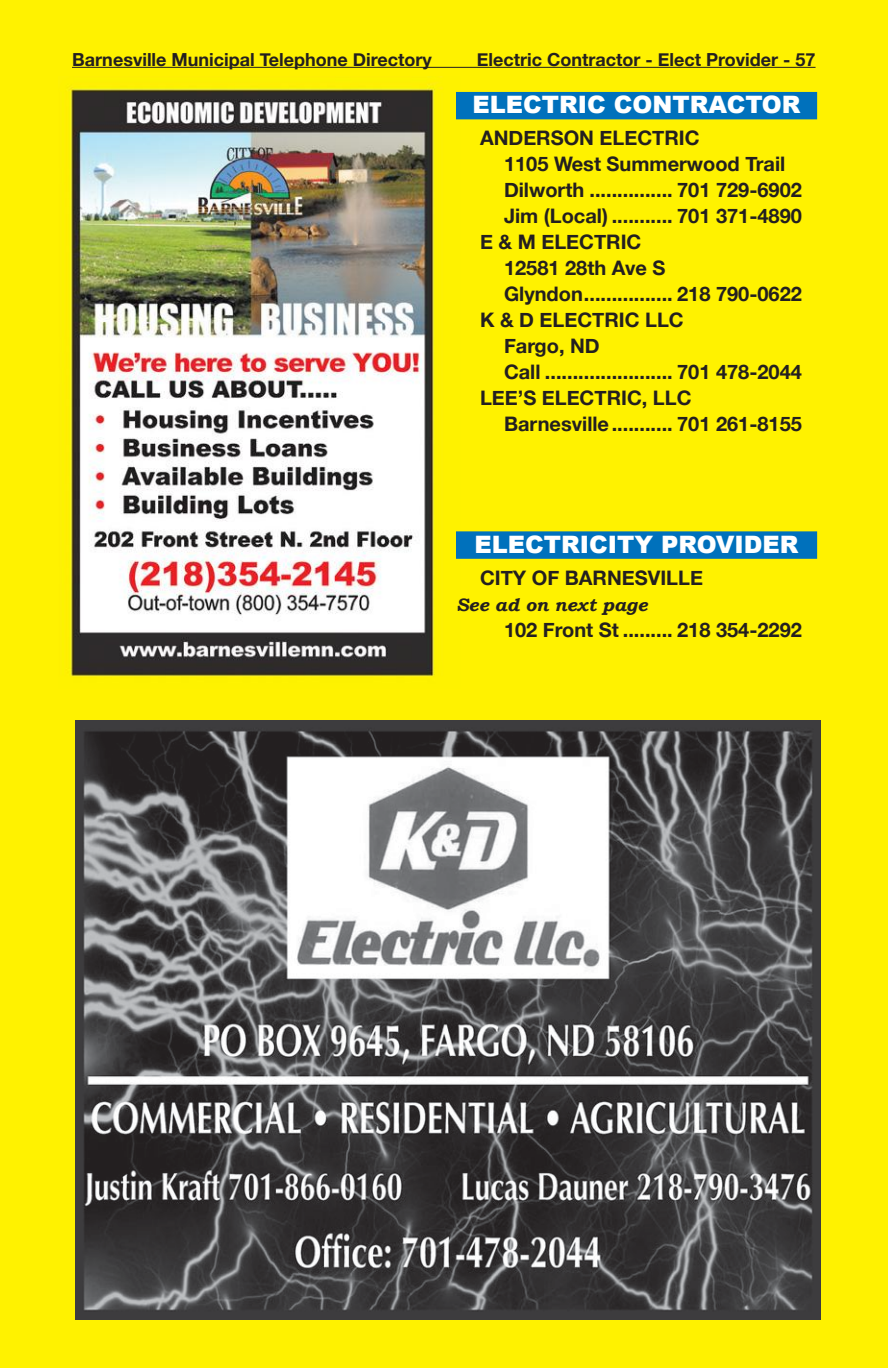
<style>
.page{position:relative;width:888px;height:1368px;background:#fff200}
.page>*{position:absolute;margin:0;border:0;box-sizing:border-box;transform-origin:0 0}
.t1{font:900 24px "Arial";color:#fff}
.t2{font:700 20px "Helvetica Neue";color:#231f20}
.t3{font:700 18px "Helvetica Neue";color:#231f20}
.t4{font:italic 700 18px "Bookman Old Style";color:#231f20}
</style>
<div class="page">
<hr style="left:72px;top:67px;width:744px;height:1px;background:#231f20">
<img style="left:67px;top:82px;width:393px;height:595px">
<img style="left:75px;top:720px;width:745px;height:600px">
<div style="left:457px;top:93px;width:359px;height:25px;background:#0071bc"></div>
<div style="left:456px;top:92px;width:361px;height:27px;border:2px solid #0071bc"></div>
<div style="left:457px;top:532px;width:359px;height:26px;background:#0071bc"></div>
<div style="left:456px;top:531px;width:361px;height:28px;border:2px solid #0071bc"></div>
<p class="t3" style="left:72px;top:48px;width:361px">Barnesville Municipal Telephone Directory</p>
<p class="t3" style="left:477px;top:48px;width:340px">Electric Contractor - Elect Provider - 57</p>
<p class="t1" style="left:473px;top:87px;width:330px">ELECTRIC CONTRACTOR</p>
<p class="t2" style="left:480px;top:126px;width:221px">ANDERSON ELECTRIC</p>
<p class="t2" style="left:504px;top:152px;width:283px">1105 West Summerwood Trail</p>
<p class="t2" style="left:504px;top:178px;width:299px">Dilworth ............... 701 729-6902</p>
<p class="t2" style="left:504px;top:204px;width:299px">Jim (Local) ........... 701 371-4890</p>
<p class="t2" style="left:480px;top:230px;width:163px">E &amp; M ELECTRIC</p>
<p class="t2" style="left:504px;top:256px;width:163px">12581 28th Ave S</p>
<p class="t2" style="left:504px;top:282px;width:299px">Glyndon ................ 218 790-0622</p>
<p class="t2" style="left:480px;top:308px;width:205px">K &amp; D ELECTRIC LLC</p>
<p class="t2" style="left:504px;top:334px;width:97px">Fargo, ND</p>
<p class="t2" style="left:504px;top:360px;width:299px">Call ....................... 701 478-2044</p>
<p class="t2" style="left:480px;top:386px;width:213px">LEE’S ELECTRIC, LLC</p>
<p class="t2" style="left:504px;top:412px;width:299px">Barnesville ........... 701 261-8155</p>
<p class="t1" style="left:475px;top:526px;width:325px">ELECTRICITY PROVIDER</p>
<p class="t2" style="left:480px;top:565px;width:224px">CITY OF BARNESVILLE</p>
<p class="t4" style="left:456px;top:594px;width:193px">See ad on next page</p>
<p class="t2" style="left:504px;top:617px;width:299px">102 Front St ......... 218 354-2292</p>
</div>
